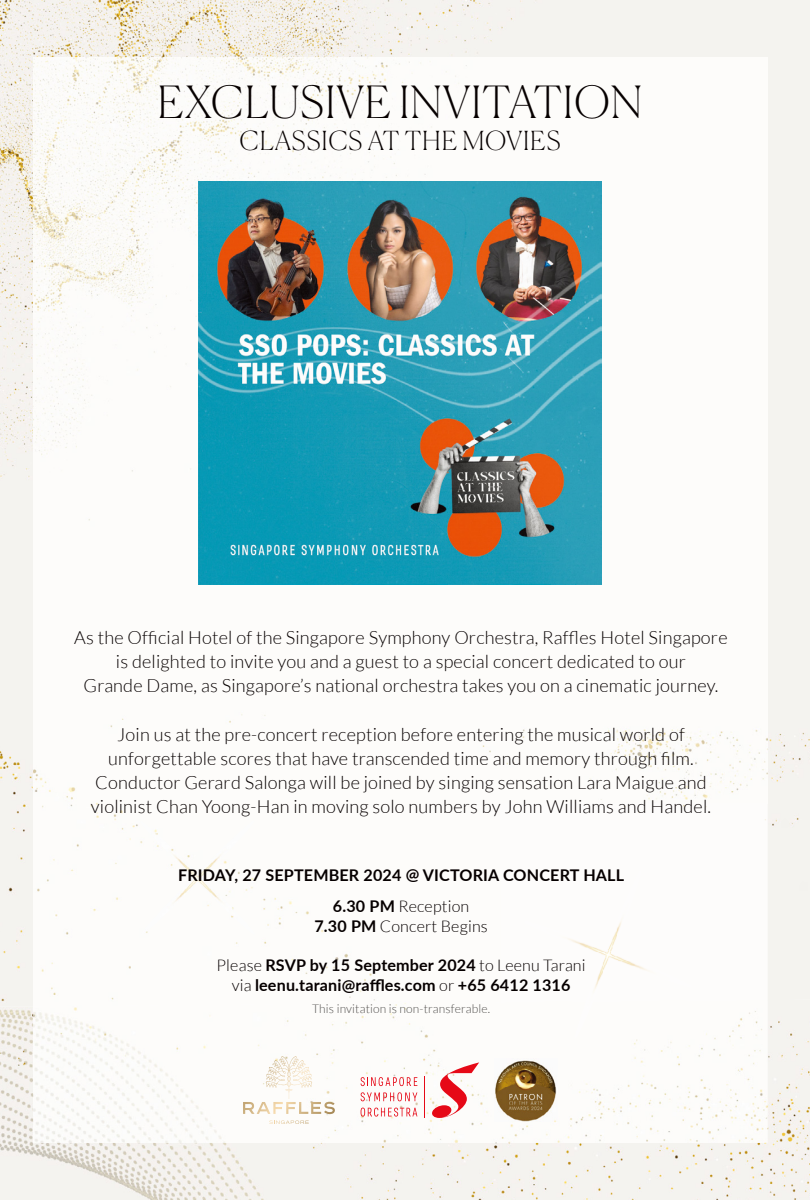
<style>
.page{position:relative;width:810px;height:1200px;background:#fff}
.page>*{position:absolute;margin:0;border:0;box-sizing:border-box;transform-origin:0 0}
.t1{font:100 44.33px "Canela";letter-spacing:.02em;color:#060000}
.t2{font:100 26.17px "Canela";letter-spacing:.03em;color:#060000}
.t3{font:300 18.15px/24.2px "Lato";letter-spacing:.01em;color:#060000;text-align:center}
.t4{font:700 16.12px/31.4px "Lato";letter-spacing:.01em;color:#060000;text-align:center}
.t5{font:300 16.12px "Lato";letter-spacing:.01em;color:#060000}
.t6{font:300 12.08px "Lato";letter-spacing:.01em;color:#514f4d}
.s1{font-weight:300}
.s2{font-weight:700}
</style>
<div class="page">
<img style="left:0;top:0;width:810px;height:71px">
<img style="left:0;top:71px;width:33px;height:929px">
<div style="left:767px;top:71px;width:43px;height:929px;background:#f4f3ef"></div>
<img style="left:0;top:1000px;width:810px;height:200px">
<img style="left:33px;top:57px;width:467px;height:943px">
<img style="left:500px;top:57px;width:267px;height:764px">
<img style="left:33px;top:1000px;width:734px;height:143px">
<img style="left:568px;top:938px;width:81px;height:33px">
<img style="left:586px;top:956px;width:24px;height:46px">
<img style="left:574px;top:1002px;width:19px;height:36px">
<img style="left:606px;top:920px;width:36px;height:32px">
<svg style="left:603px;top:949px;width:10px;height:10px"></svg>
<img style="left:140px;top:821px;width:114px;height:114px">
<svg style="left:193px;top:873px;width:9px;height:10px"></svg>
<img style="left:199px;top:181px;width:403px;height:403px">
<hr style="left:424px;top:1076px;width:1px;height:42px;background:#e60917">
<svg style="left:431px;top:1062px;width:48px;height:56px"></svg>
<svg style="left:361px;top:1077px;width:56px;height:9px"></svg>
<svg style="left:361px;top:1108px;width:56px;height:9px"></svg>
<svg style="left:361px;top:1092px;width:56px;height:9px"></svg>
<svg style="left:269px;top:1120px;width:40px;height:4px"></svg>
<svg style="left:243px;top:1102px;width:92px;height:12px"></svg>
<svg style="left:266px;top:1056px;width:27px;height:26px"></svg>
<img style="left:494px;top:1058px;width:64px;height:64px">
<h1 class="t1" style="left:158px;top:66px;width:486px">EXCLUSIVE INVITATION</h1>
<h2 class="t2" style="left:239px;top:120px;width:323px">CLASSICS AT THE MOVIES</h2>
<p class="t3" style="left:74px;top:626px;width:655px">As the Official Hotel of the Singapore Symphony Orchestra, Raffles Hotel Singapore is delighted to invite you and a guest to a special concert dedicated to our<br>Grande Dame, as Singapore’s national orchestra takes you on a cinematic journey.</p>
<p class="t3" style="left:91px;top:722px;width:622px">Join us at the pre-concert reception before entering the musical world of unforgettable scores that have transcended time and memory through film.<br>Conductor Gerard Salonga will be joined by singing sensation Lara Maigue and violinist Chan Yoong-Han in moving solo numbers by John Williams and Handel.</p>
<p class="t4" style="left:178px;top:859px;width:448px">FRIDAY, 27 SEPTEMBER 2024 @ VICTORIA CONCERT HALL<br>6.30 PM <span class="s1">Reception</span></p>
<p class="t5" style="left:314px;top:917px;width:175px"><span class="s2">7.30 PM</span> Concert Begins</p>
<p class="t4" style="left:217px;top:955px;width:371px;line-height:19.4px"><span class="s1">Please</span> RSVP by 15 September 2024 <span class="s1">to Leenu Tarani via</span> leenu.tarani@raffles.com <span class="s1">or</span> +65 6412 1316</p>
<p class="t6" style="left:312px;top:1002px;width:180px">This invitation is non-transferable.</p>
</div>
